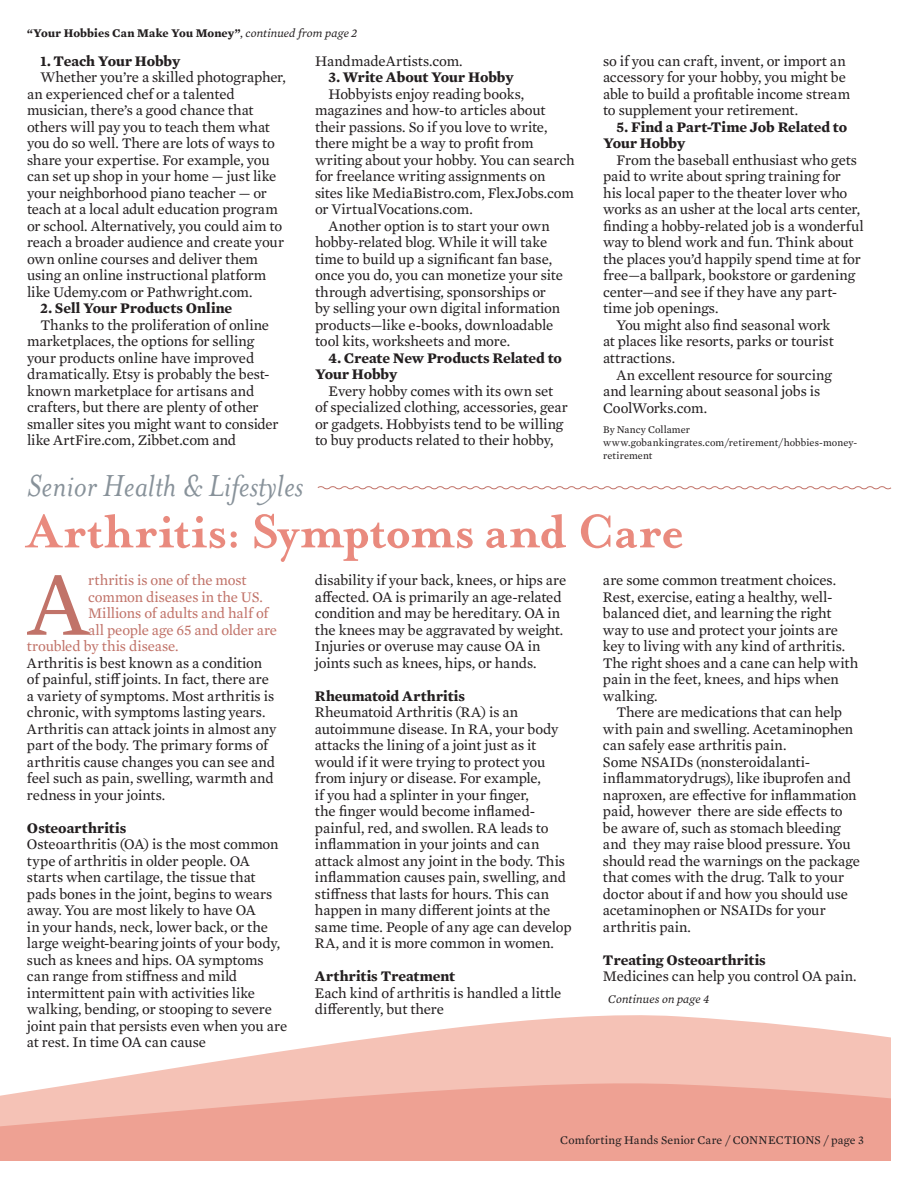
<style>
.page{position:relative;width:918px;height:1188px;background:#fff}
.page>*{position:absolute;margin:0;border:0;box-sizing:border-box;transform-origin:0 0}
.t1{font:92.7px "Mercury Text G2";color:#c17369}
.t2{font:700 54px "Mrs Eaves";letter-spacing:-.005em;color:#e98a7e}
.t3{font:italic 34.95px "Mrs Eaves";color:#88929a}
.t4{font:15px/16.5px "Mercury Text G2";letter-spacing:-.01em;color:#231f20}
.t5{font:700 15px/16.5px "Mercury Text G2";letter-spacing:-.005em;color:#231f20}
.t6{font:15px "Mercury Text G2";letter-spacing:-.005em;color:#c17369}
.t7{font:700 12px "Mercury Text G2";letter-spacing:.01em;color:#231f20}
.t8{font:12px "Mercury Text G2";letter-spacing:.01em;color:#231f20}
.t9{font:italic 12px "Mercury Text G2";letter-spacing:.01em;color:#231f20}
.t10{font:10.5px/12.6px "Mercury Text G2";letter-spacing:.01em;color:#231f20}
.s1{font-weight:400}
.s2{font-weight:400;font-style:italic}
</style>
<div class="page">
<svg style="left:138px;top:1046px;width:753px;height:28px;background:#f6c9bf"></svg>
<svg style="left:0;top:1074px;width:891px;height:87px;background:#f0ab9d"></svg>
<svg style="left:317px;top:486px;width:575px;height:562px"></svg>
<p class="t7" style="left:27px;top:24px;width:332px">“Your Hobbies Can Make You Money”<span class="s1">,</span> <span class="s2">continued from page 2</span></p>
<p class="t5" style="left:40px;top:52px;width:141px">1. Teach Your Hobby</p>
<p class="t4" style="left:27px;top:68px;width:260px;text-indent:13px">Whether you’re a skilled photographer, an experienced chef or a talented musician, there’s a good chance that others will pay you to teach them what you do so well. There are lots of ways to share your expertise. For example, you can set up shop in your home — just like your neighborhood piano teacher — or teach at a local adult education program or school. Alternatively, you could aim to reach a broader audience and create your own online courses and deliver them using an online instructional platform like Udemy.com or Pathwright.com.</p>
<p class="t5" style="left:40px;top:300px;width:193px">2. Sell Your Products Online</p>
<p class="t4" style="left:27px;top:316px;width:253px;text-indent:13px">Thanks to the proliferation of online marketplaces, the options for selling your products online have improved dramatically. Etsy is probably the best&shy;known marketplace for artisans and crafters, but there are plenty of other smaller sites you might want to consider like ArtFire.com, Zibbet.com and</p>
<h3 class="t3" style="left:27px;top:467px;width:278px">Senior Health &amp; Lifestyles</h3>
<p class="t4" style="left:315px;top:52px;width:149px">HandmadeArtists.com.</p>
<p class="t5" style="left:329px;top:69px;width:187px">3. Write About Your Hobby</p>
<p class="t4" style="left:329px;top:85px;width:197px">Hobbyists enjoy reading books,</p>
<p class="t4" style="left:315px;top:101px;width:232px">magazines and how-to articles about</p>
<p class="t4" style="left:315px;top:118px;width:234px">their passions. So if you love to write,</p>
<p class="t4" style="left:315px;top:134px;width:220px">there might be a way to profit from</p>
<p class="t4" style="left:315px;top:151px;width:261px">writing about your hobby. You can search</p>
<p class="t4" style="left:315px;top:167px;width:232px">for freelance writing assignments on</p>
<p class="t4" style="left:315px;top:184px;width:260px">sites like MediaBistro.com, FlexJobs.com</p>
<p class="t4" style="left:315px;top:200px;width:159px">or VirtualVocations.com.</p>
<p class="t4" style="left:329px;top:217px;width:223px">Another option is to start your own</p>
<p class="t4" style="left:315px;top:233px;width:234px">hobby-related blog. While it will take</p>
<p class="t4" style="left:315px;top:250px;width:239px">time to build up a significant fan base,</p>
<p class="t4" style="left:315px;top:266px;width:249px">once you do, you can monetize your site</p>
<p class="t4" style="left:315px;top:283px;width:233px">through advertising, sponsorships or</p>
<p class="t4" style="left:315px;top:299px;width:247px">by selling your own digital information</p>
<p class="t4" style="left:315px;top:316px;width:240px">products—like e-books, downloadable</p>
<p class="t4" style="left:315px;top:332px;width:197px">tool kits, worksheets and more.</p>
<p class="t5" style="left:315px;top:349px;width:249px;text-indent:13px">4. Create New Products Related to<br>Your Hobby</p>
<p class="t4" style="left:315px;top:382px;width:254px;text-indent:13px">Every hobby comes with its own set of specialized clothing, accessories, gear or gadgets. Hobbyists tend to be willing to buy products related to their hobby,</p>
<p class="t4" style="left:603px;top:52px;width:249px">so if you can craft, invent, or import an accessory for your hobby, you might be able to build a profitable income stream to supplement your retirement.</p>
<p class="t5" style="left:603px;top:118px;width:246px;text-indent:13px">5. Find a Part-Time Job Related to<br>Your Hobby</p>
<p class="t4" style="left:617px;top:151px;width:242px">From the baseball enthusiast who gets</p>
<p class="t4" style="left:603px;top:167px;width:239px">paid to write about spring training for</p>
<p class="t4" style="left:603px;top:184px;width:246px">his local paper to the theater lover who</p>
<p class="t4" style="left:603px;top:200px;width:259px">works as an usher at the local arts center,</p>
<p class="t4" style="left:603px;top:217px;width:262px">finding a hobby-related job is a wonderful</p>
<p class="t4" style="left:603px;top:233px;width:252px">way to blend work and fun. Think about</p>
<p class="t4" style="left:603px;top:250px;width:259px">the places you’d happily spend time at for</p>
<p class="t4" style="left:603px;top:266px;width:254px">free—a ballpark, bookstore or gardening</p>
<p class="t4" style="left:603px;top:283px;width:236px">center—and see if they have any part-</p>
<p class="t4" style="left:603px;top:299px;width:117px">time job openings.</p>
<p class="t4" style="left:617px;top:316px;width:215px">You might also find seasonal work</p>
<p class="t4" style="left:603px;top:332px;width:232px">at places like resorts, parks or tourist</p>
<p class="t4" style="left:603px;top:349px;width:74px">attractions.</p>
<p class="t4" style="left:617px;top:365px;width:217px">An excellent resource for sourcing</p>
<p class="t4" style="left:603px;top:382px;width:219px">and learning about seasonal jobs is</p>
<p class="t4" style="left:603px;top:398px;width:106px">CoolWorks.com.</p>
<p class="t10" style="left:603px;top:423px;width:256px">By Nancy Collamer www.gobankingrates.com/retirement/hobbies-money&shy;retirement</p>
<h2 class="t2" style="left:27px;top:500px;width:658px">Arthritis: Symptoms and Care</h2>
<h1 class="t1" style="left:27px;top:537px;width:63px">A</h1>
<p class="t6" style="left:88px;top:569px;width:160px">rthritis is one of the most</p>
<p class="t6" style="left:88px;top:586px;width:176px">common diseases in the US.</p>
<p class="t6" style="left:88px;top:602px;width:182px">Millions of adults and half of</p>
<p class="t6" style="left:88px;top:619px;width:191px">all people age 65 and older are</p>
<p class="t6" style="left:27px;top:635px;width:153px">troubled by this disease.</p>
<p class="t4" style="left:27px;top:654px;width:251px">Arthritis is best known as a condition of painful, stiff joints. In fact, there are a variety of symptoms. Most arthritis is chronic, with symptoms lasting years.<br>Arthritis can attack joints in almost any part of the body. The primary forms of arthritis cause changes you can see and feel such as pain, swelling, warmth and redness in your joints.</p>
<p class="t5" style="left:27px;top:819px;width:101px">Osteoarthritis</p>
<p class="t4" style="left:27px;top:835px;width:262px">Osteoarthritis (OA) is the most common type of arthritis in older people. OA starts when cartilage, the tissue that pads bones in the joint, begins to wears away. You are most likely to have OA<br>in your hands, neck, lower back, or the large weight-bearing joints of your body, such as knees and hips. OA symptoms can range from stiffness and mild intermittent pain with activities like walking, bending, or stooping to severe joint pain that persists even when you are at rest. In time OA can cause</p>
<p class="t4" style="left:315px;top:571px;width:253px">disability if your back, knees, or hips are affected. OA is primarily an age-related condition and may be hereditary. OA in the knees may be aggravated by weight.<br>Injuries or overuse may cause OA in joints such as knees, hips, or hands.</p>
<p class="t5" style="left:315px;top:687px;width:152px">Rheumatoid Arthritis</p>
<p class="t4" style="left:315px;top:703px;width:258px">Rheumatoid Arthritis (RA) is an autoimmune disease. In RA, your body attacks the lining of a joint just as it would if it were trying to protect you from injury or disease. For example,<br>if you had a splinter in your finger,<br>the finger would become inflamed&shy;painful, red, and swollen. RA leads to inflammation in your joints and can attack almost any joint in the body. This inflammation causes pain, swelling, and stiffness that lasts for hours. This can happen in many different joints at the same time. People of any age can develop RA, and it is more common in women.</p>
<p class="t5" style="left:315px;top:967px;width:142px">Arthritis Treatment</p>
<p class="t4" style="left:315px;top:984px;width:248px">Each kind of arthritis is handled a little differently, but there</p>
<p class="t4" style="left:603px;top:571px;width:257px">are some common treatment choices.<br>Rest, exercise, eating a healthy, well&shy;balanced diet, and learning the right way to use and protect your joints are key to living with any kind of arthritis.<br>The right shoes and a cane can help with pain in the feet, knees, and hips when walking.</p>
<p class="t4" style="left:603px;top:703px;width:258px;text-indent:13px">There are medications that can help with pain and swelling. Acetaminophen can safely ease arthritis pain.<br>Some NSAIDs (nonsteroidalanti&shy;inflammatorydrugs), like ibuprofen and naproxen, are effective for inflammation paid, however there are side effects to be aware of, such as stomach bleeding and they may raise blood pressure. You should read the warnings on the package that comes with the drug. Talk to your doctor about if and how you should use acetaminophen or NSAIDs for your arthritis pain.</p>
<p class="t5" style="left:603px;top:951px;width:164px">Treating Osteoarthritis</p>
<p class="t4" style="left:603px;top:967px;width:255px">Medicines can help you control OA pain.</p>
<p class="t9" style="left:608px;top:991px;width:103px">Continues on page 4</p>
<p class="t8" style="left:560px;top:1131px;width:305px">Comforting Hands Senior Care / CONNECTIONS / page 3</p>
</div>
